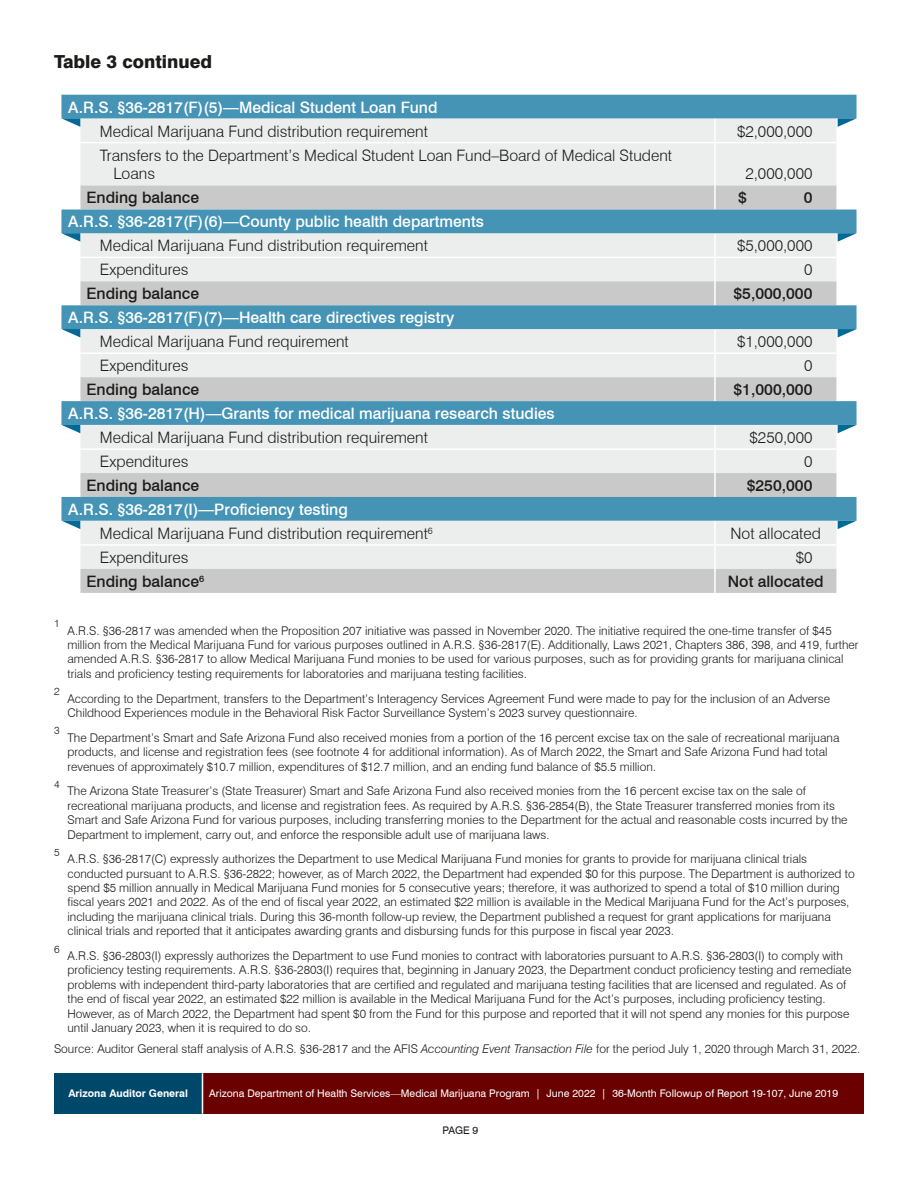
<style>
.page{position:relative;width:918px;height:1188px;background:#fff}
.page>*{position:absolute;margin:0;border:0;box-sizing:border-box;transform-origin:0 0}
.t1{font:800 18px "Swiss 721 BT";color:#1c1b1a}
.t2{font:300 15.75px/18.9px "Swiss 721 BT";color:#1c1b1a}
.t3{font:500 15.75px "Swiss 721 BT";color:#fff}
.t4{font:500 15.75px "Swiss 721 BT";color:#1c1b1a}
.t5{font:300 12px/14.4px "Swiss 721 BT";color:#1c1b1a}
.t6{font:10.5px "Swiss 721 BT";color:#fff}
.t7{font:700 10.5px "Swiss 721 BT";color:#fff}
.t8{font:300 10.5px "Swiss 721 BT";color:#1c1b1a}
.t9{font:10.5px "Swiss 721 BT";color:#1c1b1a}
.s1{font-style:italic}
</style>
<div class="page">
<div style="left:54px;top:1073px;width:148px;height:41px;background:#00486a"></div>
<div style="left:202px;top:1073px;width:662px;height:41px;background:#6a0000"></div>
<hr style="left:202px;top:1073px;width:1px;height:41px;background:#fff">
<div style="left:80px;top:127px;width:756px;height:58px;background:#eceded"></div>
<svg style="left:80px;top:185px;width:756px;height:408px;background:#dcdddd"></svg>
<hr style="left:714px;top:546px;width:2px;height:23px;background:#fff">
<hr style="left:714px;top:119px;width:2px;height:23px;background:#fff">
<hr style="left:714px;top:143px;width:2px;height:42px;background:#fff">
<hr style="left:714px;top:185px;width:2px;height:24px;background:#fff">
<hr style="left:714px;top:209px;width:2px;height:24px;background:#fff">
<hr style="left:714px;top:233px;width:2px;height:24px;background:#fff">
<hr style="left:714px;top:258px;width:2px;height:23px;background:#fff">
<hr style="left:714px;top:281px;width:2px;height:24px;background:#fff">
<hr style="left:714px;top:329px;width:2px;height:23px;background:#fff">
<hr style="left:714px;top:354px;width:2px;height:23px;background:#fff">
<hr style="left:714px;top:377px;width:2px;height:24px;background:#fff">
<hr style="left:714px;top:425px;width:2px;height:23px;background:#fff">
<hr style="left:714px;top:450px;width:2px;height:23px;background:#fff">
<hr style="left:714px;top:473px;width:2px;height:24px;background:#fff">
<hr style="left:714px;top:521px;width:2px;height:23px;background:#fff">
<hr style="left:714px;top:569px;width:2px;height:24px;background:#fff">
<hr style="left:80px;top:544px;width:635px;height:2px;background:#fff">
<hr style="left:715px;top:544px;width:121px;height:2px;background:#fff">
<hr style="left:80px;top:142px;width:635px;height:1px;background:#fff">
<hr style="left:715px;top:142px;width:121px;height:1px;background:#fff">
<hr style="left:80px;top:257px;width:635px;height:1px;background:#fff">
<hr style="left:715px;top:257px;width:121px;height:1px;background:#fff">
<hr style="left:80px;top:352px;width:635px;height:2px;background:#fff">
<hr style="left:715px;top:352px;width:121px;height:2px;background:#fff">
<hr style="left:80px;top:448px;width:635px;height:2px;background:#fff">
<hr style="left:715px;top:448px;width:121px;height:2px;background:#fff">
<svg style="left:61px;top:95px;width:796px;height:32px;background:#70abc4"></svg>
<svg style="left:61px;top:210px;width:796px;height:32px;background:#71abc4"></svg>
<svg style="left:61px;top:305px;width:796px;height:33px;background:#72acc5"></svg>
<svg style="left:61px;top:401px;width:796px;height:32px;background:#6faac3"></svg>
<svg style="left:61px;top:497px;width:796px;height:32px;background:#6faac4"></svg>
<h1 class="t1" style="left:54px;top:50px;width:160px">Table 3 continued</h1>
<h2 class="t3" style="left:68px;top:97px;width:371px">A.R.S. §36-2817(F)(5)—Medical Student Loan Fund</h2>
<h2 class="t2" style="left:100px;top:121px;width:330px">Medical Marijuana Fund distribution requirement</h2>
<h2 class="t2" style="left:737px;top:121px;width:77px">$2,000,000</h2>
<h2 class="t2" style="left:113px;top:145px;width:560px;text-indent:-13px">Transfers to the Department’s Medical Student Loan Fund–Board of Medical Student<br>Loans</h2>
<h2 class="t2" style="left:745px;top:164px;width:69px">2,000,000</h2>
<h2 class="t4" style="left:86px;top:188px;width:114px">Ending balance</h2>
<h2 class="t4" style="left:738px;top:188px;width:10px">$</h2>
<h2 class="t4" style="left:804px;top:188px;width:10px">0</h2>
<h2 class="t2" style="left:100px;top:236px;width:330px">Medical Marijuana Fund distribution requirement</h2>
<h2 class="t2" style="left:737px;top:236px;width:77px">$5,000,000</h2>
<h2 class="t2" style="left:100px;top:260px;width:90px">Expenditures</h2>
<h2 class="t2" style="left:804px;top:260px;width:10px">0</h2>
<h2 class="t4" style="left:86px;top:284px;width:114px">Ending balance</h2>
<h2 class="t4" style="left:734px;top:284px;width:80px">$5,000,000</h2>
<h2 class="t2" style="left:100px;top:332px;width:250px">Medical Marijuana Fund requirement</h2>
<h2 class="t2" style="left:737px;top:332px;width:77px">$1,000,000</h2>
<h2 class="t2" style="left:100px;top:356px;width:90px">Expenditures</h2>
<h2 class="t2" style="left:804px;top:356px;width:10px">0</h2>
<h2 class="t4" style="left:86px;top:380px;width:114px">Ending balance</h2>
<h2 class="t4" style="left:734px;top:380px;width:80px">$1,000,000</h2>
<h2 class="t2" style="left:100px;top:428px;width:330px">Medical Marijuana Fund distribution requirement</h2>
<h2 class="t2" style="left:750px;top:428px;width:64px">$250,000</h2>
<h2 class="t2" style="left:100px;top:452px;width:90px">Expenditures</h2>
<h2 class="t2" style="left:804px;top:452px;width:10px">0</h2>
<h2 class="t4" style="left:86px;top:476px;width:114px">Ending balance</h2>
<h2 class="t4" style="left:747px;top:476px;width:67px">$250,000</h2>
<h2 class="t2" style="left:100px;top:524px;width:334px">Medical Marijuana Fund distribution requirement<sup>6</sup></h2>
<h2 class="t2" style="left:731px;top:524px;width:92px">Not allocated</h2>
<h2 class="t2" style="left:100px;top:548px;width:90px">Expenditures</h2>
<h2 class="t2" style="left:796px;top:548px;width:18px">$0</h2>
<h2 class="t4" style="left:86px;top:572px;width:119px">Ending balance<sup>6</sup></h2>
<h2 class="t4" style="left:728px;top:572px;width:97px">Not allocated</h2>
<h2 class="t3" style="left:68px;top:212px;width:417px">A.R.S. §36-2817(F)(6)—County public health departments</h2>
<h2 class="t3" style="left:68px;top:308px;width:388px">A.R.S. §36-2817(F)(7)—Health care directives registry</h2>
<h2 class="t3" style="left:68px;top:404px;width:488px">A.R.S. §36-2817(H)—Grants for medical marijuana research studies</h2>
<h2 class="t3" style="left:68px;top:500px;width:281px">A.R.S. §36-2817(I)—Proficiency testing</h2>
<p class="t8" style="left:54px;top:617px;width:7px">1</p>
<p class="t5" style="left:68px;top:623px;width:793px">A.R.S. §36-2817 was amended when the Proposition 207 initiative was passed in November 2020. The initiative required the one-time transfer of $45 million from the Medical Marijuana Fund for various purposes outlined in A.R.S. §36-2817(E). Additionally, Laws 2021, Chapters 386, 398, and 419, further amended A.R.S. §36-2817 to allow Medical Marijuana Fund monies to be used for various purposes, such as for providing grants for marijuana clinical trials and proficiency testing requirements for laboratories and marijuana testing facilities.</p>
<p class="t8" style="left:54px;top:685px;width:7px">2</p>
<p class="t5" style="left:68px;top:691px;width:764px">According to the Department, transfers to the Department’s Interagency Services Agreement Fund were made to pay for the inclusion of an Adverse<br>Childhood Experiences module in the Behavioral Risk Factor Surveillance System’s 2023 survey questionnaire.</p>
<p class="t8" style="left:54px;top:724px;width:7px">3</p>
<p class="t5" style="left:68px;top:730px;width:773px">The Department’s Smart and Safe Arizona Fund also received monies from a portion of the 16 percent excise tax on the sale of recreational marijuana products, and license and registration fees (see footnote 4 for additional information). As of March 2022, the Smart and Safe Arizona Fund had total revenues of approximately $10.7 million, expenditures of $12.7 million, and an ending fund balance of $5.5 million.</p>
<p class="t8" style="left:54px;top:778px;width:7px">4</p>
<p class="t5" style="left:68px;top:784px;width:782px">The Arizona State Treasurer’s (State Treasurer) Smart and Safe Arizona Fund also received monies from the 16 percent excise tax on the sale of recreational marijuana products, and license and registration fees. As required by A.R.S. §36-2854(B), the State Treasurer transferred monies from its Smart and Safe Arizona Fund for various purposes, including transferring monies to the Department for the actual and reasonable costs incurred by the Department to implement, carry out, and enforce the responsible adult use of marijuana laws.</p>
<p class="t8" style="left:54px;top:846px;width:7px">5</p>
<p class="t5" style="left:68px;top:852px;width:789px">A.R.S. §36-2817(C) expressly authorizes the Department to use Medical Marijuana Fund monies for grants to provide for marijuana clinical trials conducted pursuant to A.R.S. §36-2822; however, as of March 2022, the Department had expended $0 for this purpose. The Department is authorized to spend $5 million annually in Medical Marijuana Fund monies for 5 consecutive years; therefore, it was authorized to spend a total of $10 million during fiscal years 2021 and 2022. As of the end of fiscal year 2022, an estimated $22 million is available in the Medical Marijuana Fund for the Act’s purposes, including the marijuana clinical trials. During this 36-month follow-up review, the Department published a request for grant applications for marijuana clinical trials and reported that it anticipates awarding grants and disbursing funds for this purpose in fiscal year 2023.</p>
<p class="t8" style="left:54px;top:942px;width:7px">6</p>
<p class="t5" style="left:68px;top:948px;width:786px">A.R.S. §36-2803(I) expressly authorizes the Department to use Fund monies to contract with laboratories pursuant to A.R.S. §36-2803(I) to comply with proficiency testing requirements. A.R.S. §36-2803(I) requires that, beginning in January 2023, the Department conduct proficiency testing and remediate problems with independent third-party laboratories that are certified and regulated and marijuana testing facilities that are licensed and regulated. As of the end of fiscal year 2022, an estimated $22 million is available in the Medical Marijuana Fund for the Act’s purposes, including proficiency testing.<br>However, as of March 2022, the Department had spent $0 from the Fund for this purpose and reported that it will not spend any monies for this purpose until January 2023, when it is required to do so.</p>
<p class="t5" style="left:54px;top:1042px;width:808px">Source: Auditor General staff analysis of A.R.S. §36-2817 and the AFIS <span class="s1">Accounting Event Transaction File</span> for the period July 1, 2020 through March 31, 2022.</p>
<p class="t7" style="left:68px;top:1087px;width:121px">Arizona Auditor General</p>
<p class="t6" style="left:209px;top:1087px;width:630px">Arizona Department of Health Services—Medical Marijuana Program | June 2022 | 36-Month Followup of Report 19-107, June 2019</p>
<p class="t9" style="left:442px;top:1124px;width:37px">PAGE 9</p>
</div>
